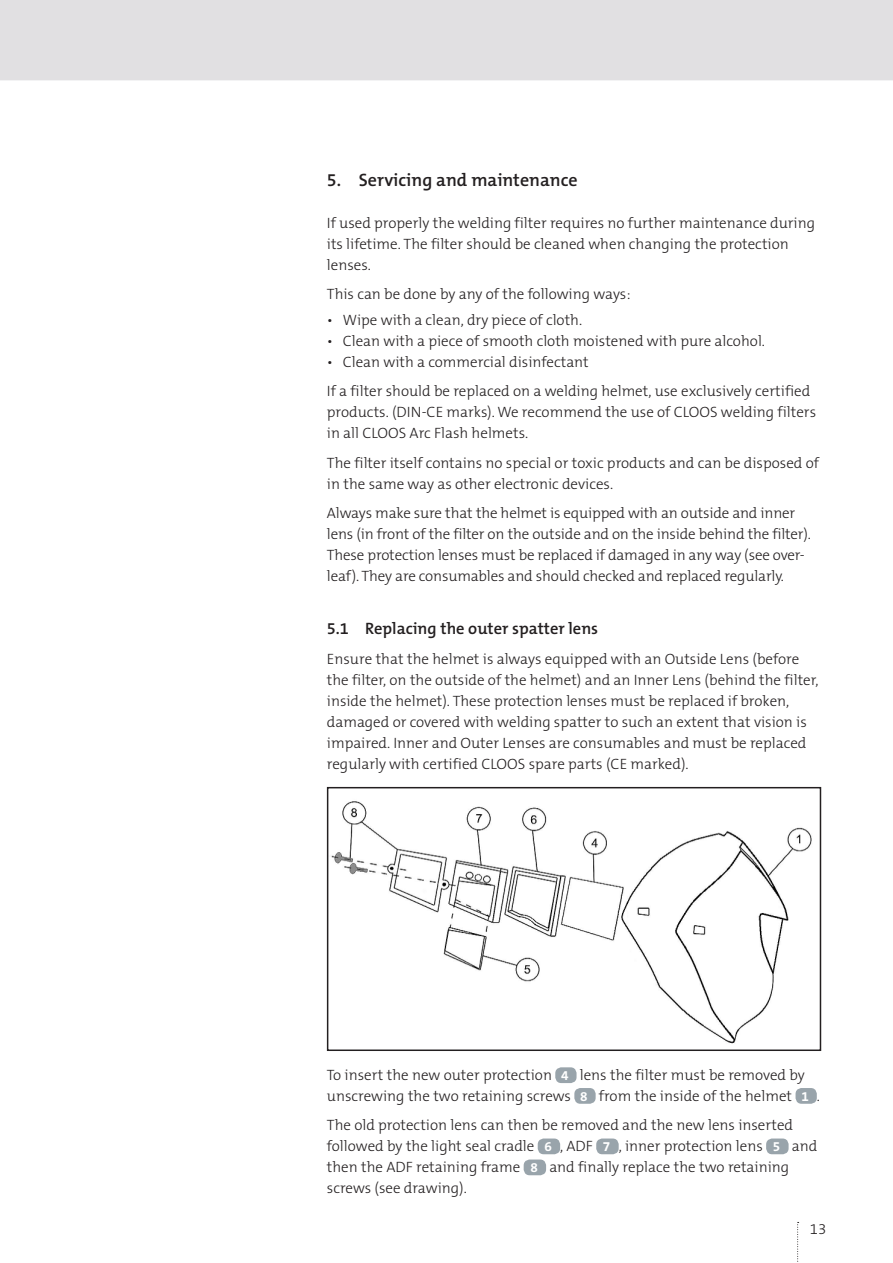
<style>
.page{position:relative;width:893px;height:1263px;background:#fff}
.page>*{position:absolute;margin:0;border:0;box-sizing:border-box;transform-origin:0 0}
.t1{font:600 18px "The Mix B6";color:#231f20}
.t2{font:600 16.5px "The Mix B6";color:#231f20}
.Fließtext_leicht_10p{font:300 15px/21px "The Mix B3";color:#231f20}
.t3{font:700 13.5px "The Mix B7";color:#fff}
</style>
<div class="page">
<svg style="left:797px;top:1222px;width:2px;height:40px"></svg>
<div style="left:0;top:0;width:893px;height:80px;background:#e1e0e2"></div>
<div style="left:555px;top:1067px;width:21px;height:16px;background:#99a4ab;border-radius:6px"></div>
<div style="left:574px;top:1088px;width:22px;height:16px;background:#99a4ab;border-radius:6px"></div>
<div style="left:795px;top:1088px;width:22px;height:16px;background:#99a4ab;border-radius:6px"></div>
<div style="left:538px;top:1138px;width:22px;height:16px;background:#99a4ab;border-radius:6px"></div>
<div style="left:596px;top:1138px;width:23px;height:16px;background:#99a4ab;border-radius:6px"></div>
<div style="left:766px;top:1138px;width:23px;height:16px;background:#99a4ab;border-radius:6px"></div>
<div style="left:524px;top:1159px;width:22px;height:16px;background:#99a4ab;border-radius:6px"></div>
<img style="left:331px;top:801px;width:481px;height:243px">
<div style="left:327px;top:787px;width:494px;height:264px;border:2px solid #231f20"></div>
<p class="t1" style="left:327px;top:170px;width:252px">5. Servicing and maintenance</p>
<p class="Fließtext_leicht_10p" style="left:327px;top:213px;width:490px">If used properly the welding filter requires no further maintenance during its lifetime. The filter should be cleaned when changing the protection lenses.</p>
<p class="Fließtext_leicht_10p" style="left:327px;top:284px;width:305px">This can be done by any of the following ways:</p>
<p class="Fließtext_leicht_10p" style="left:327px;top:309px;width:257px">• Wipe with a clean, dry piece of cloth.</p>
<p class="Fließtext_leicht_10p" style="left:327px;top:330px;width:440px">• Clean with a piece of smooth cloth moistened with pure alcohol.</p>
<p class="Fließtext_leicht_10p" style="left:327px;top:351px;width:263px">• Clean with a commercial disinfectant</p>
<p class="Fließtext_leicht_10p" style="left:327px;top:381px;width:491px">If a filter should be replaced on a welding helmet, use exclusively certified products. (DIN-CE marks). We recommend the use of CLOOS welding filters in all CLOOS Arc Flash helmets.</p>
<p class="Fließtext_leicht_10p" style="left:327px;top:452px;width:494px">The filter itself contains no special or toxic products and can be disposed of in the same way as other electronic devices.</p>
<p class="Fließtext_leicht_10p" style="left:327px;top:503px;width:486px">Always make sure that the helmet is equipped with an outside and inner lens (in front of the filter on the outside and on the inside behind the filter).<br>These protection lenses must be replaced if damaged in any way (see over&shy;leaf). They are consumables and should checked and replaced regularly.</p>
<p class="t2" style="left:327px;top:619px;width:273px">5.1 Replacing the outer spatter lens</p>
<p class="Fließtext_leicht_10p" style="left:327px;top:648px;width:493px">Ensure that the helmet is always equipped with an Outside Lens (before the filter, on the outside of the helmet) and an Inner Lens (behind the filter, inside the helmet). These protection lenses must be replaced if broken, damaged or covered with welding spatter to such an extent that vision is impaired. Inner and Outer Lenses are consumables and must be replaced regularly with certified CLOOS spare parts (CE marked).</p>
<p class="Fließtext_leicht_10p" style="left:327px;top:1064px;width:227px">To insert the new outer protection</p>
<p class="t3" style="left:561px;top:1068px;width:9px">4</p>
<p class="Fließtext_leicht_10p" style="left:580px;top:1064px;width:227px">lens the filter must be removed by</p>
<p class="Fließtext_leicht_10p" style="left:327px;top:1085px;width:246px">unscrewing the two retaining screws</p>
<p class="t3" style="left:580px;top:1089px;width:9px">8</p>
<p class="Fließtext_leicht_10p" style="left:599px;top:1085px;width:195px">from the inside of the helmet</p>
<p class="t3" style="left:801px;top:1089px;width:9px">1</p>
<p class="Fließtext_leicht_10p" style="left:817px;top:1085px;width:5px">.</p>
<p class="Fließtext_leicht_10p" style="left:327px;top:1115px;width:468px">The old protection lens can then be removed and the new lens inserted followed by the light seal cradle</p>
<p class="t3" style="left:544px;top:1139px;width:9px">6</p>
<p class="Fließtext_leicht_10p" style="left:560px;top:1136px;width:34px">, ADF</p>
<p class="t3" style="left:603px;top:1139px;width:9px">7</p>
<p class="Fließtext_leicht_10p" style="left:619px;top:1136px;width:146px">, inner protection lens</p>
<p class="t3" style="left:773px;top:1139px;width:9px">5</p>
<p class="Fließtext_leicht_10p" style="left:792px;top:1136px;width:27px">and</p>
<p class="Fließtext_leicht_10p" style="left:327px;top:1157px;width:195px">then the ADF retaining frame</p>
<p class="t3" style="left:530px;top:1160px;width:9px">8</p>
<p class="Fließtext_leicht_10p" style="left:549px;top:1157px;width:241px">and finally replace the two retaining</p>
<p class="Fließtext_leicht_10p" style="left:327px;top:1178px;width:141px">screws (see drawing).</p>
<p class="Fließtext_leicht_10p" style="left:810px;top:1218px;width:18px">13</p>
</div>
